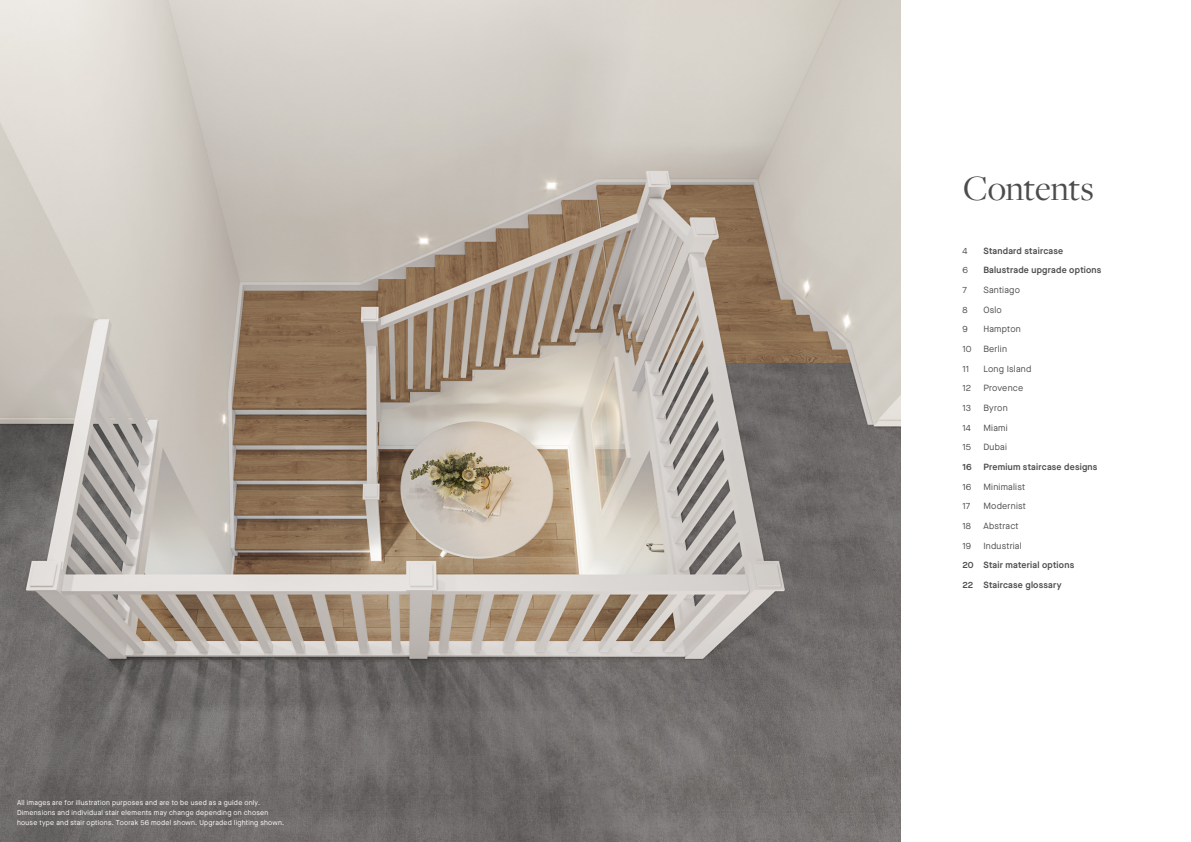
<style>
.page{position:relative;width:1191px;height:842px;background:#fff}
.page>*{position:absolute;margin:0;border:0;box-sizing:border-box;transform-origin:0 0}
.t1{font:37px "Freight Disp Pro";letter-spacing:-.005em;color:#4b4c4d}
.NEW_Body{font:9px "Maison Neue";letter-spacing:.025em;color:#4b4c4d}
.NEW_Body-2{font:600 9px "Maison Neue";letter-spacing:.025em;color:#4b4c4d}
.NEW_Body-3{font:7px/10px "Maison Neue";letter-spacing:.035em;color:#fff}
</style>
<div class="page">
<img style="left:0;top:0;width:900px;height:842px">
<p class="NEW_Body-3" style="left:17px;top:797px;width:269px">All images are for illustration purposes and are to be used as a guide only.<br>Dimensions and individual stair elements may change depending on chosen house type and stair options. Toorak 56 model shown. Upgraded lighting shown.</p>
<p class="t1" style="left:963px;top:165px;width:132px">Contents</p>
<p class="NEW_Body" style="left:962px;top:244px;width:7px">4</p>
<p class="NEW_Body-2" style="left:983px;top:244px;width:81px">Standard staircase</p>
<p class="NEW_Body" style="left:962px;top:264px;width:7px">6</p>
<p class="NEW_Body-2" style="left:983px;top:264px;width:120px">Balustrade upgrade options</p>
<p class="NEW_Body" style="left:962px;top:284px;width:6px">7</p>
<p class="NEW_Body" style="left:983px;top:284px;width:38px">Santiago</p>
<p class="NEW_Body" style="left:962px;top:303px;width:7px">8</p>
<p class="NEW_Body" style="left:983px;top:303px;width:20px">Oslo</p>
<p class="NEW_Body" style="left:962px;top:323px;width:7px">9</p>
<p class="NEW_Body" style="left:983px;top:323px;width:39px">Hampton</p>
<p class="NEW_Body" style="left:962px;top:343px;width:11px">10</p>
<p class="NEW_Body" style="left:983px;top:343px;width:25px">Berlin</p>
<p class="NEW_Body" style="left:962px;top:362px;width:8px">11</p>
<p class="NEW_Body" style="left:983px;top:362px;width:50px">Long Island</p>
<p class="NEW_Body" style="left:962px;top:382px;width:10px">12</p>
<p class="NEW_Body" style="left:983px;top:382px;width:41px">Provence</p>
<p class="NEW_Body" style="left:962px;top:402px;width:10px">13</p>
<p class="NEW_Body" style="left:983px;top:402px;width:26px">Byron</p>
<p class="NEW_Body" style="left:962px;top:421px;width:10px">14</p>
<p class="NEW_Body" style="left:983px;top:421px;width:26px">Miami</p>
<p class="NEW_Body" style="left:962px;top:441px;width:10px">15</p>
<p class="NEW_Body" style="left:983px;top:441px;width:25px">Dubai</p>
<p class="NEW_Body-2" style="left:962px;top:460px;width:11px">16</p>
<p class="NEW_Body-2" style="left:983px;top:460px;width:116px">Premium staircase designs</p>
<p class="NEW_Body" style="left:962px;top:480px;width:10px">16</p>
<p class="NEW_Body" style="left:983px;top:480px;width:43px">Minimalist</p>
<p class="NEW_Body" style="left:962px;top:500px;width:9px">17</p>
<p class="NEW_Body" style="left:983px;top:500px;width:44px">Modernist</p>
<p class="NEW_Body" style="left:962px;top:520px;width:10px">18</p>
<p class="NEW_Body" style="left:983px;top:520px;width:37px">Abstract</p>
<p class="NEW_Body" style="left:962px;top:539px;width:10px">19</p>
<p class="NEW_Body" style="left:983px;top:539px;width:40px">Industrial</p>
<p class="NEW_Body-2" style="left:962px;top:559px;width:113px">20 Stair material options</p>
<p class="NEW_Body-2" style="left:962px;top:578px;width:101px">22 Staircase glossary</p>
</div>
